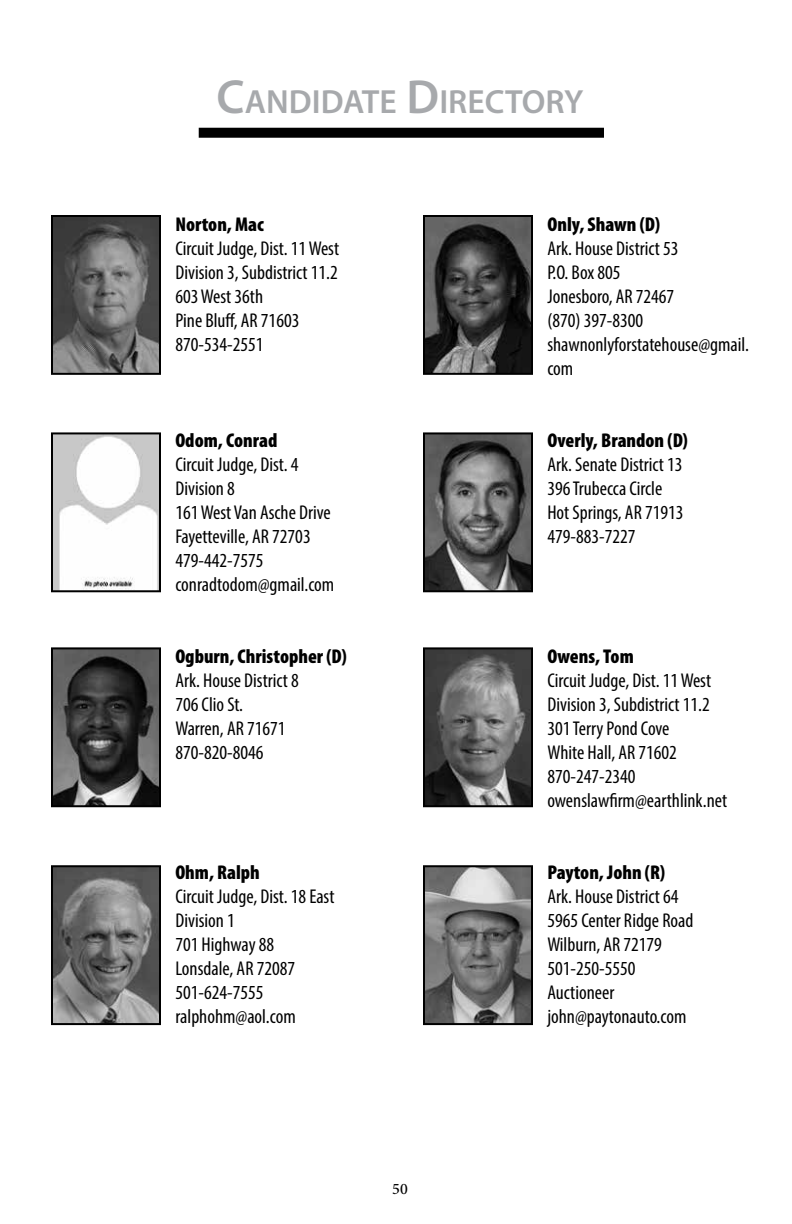
<style>
.page{position:relative;width:792px;height:1224px;background:#fff}
.page>*{position:absolute;margin:0;border:0;box-sizing:border-box;transform-origin:0 0}
.t1{font:600 33.6px "Myriad Pro";color:#a7a9ac}
.t2{font:condensed 20px/24px "Myriad Pro";color:#000}
.t3{font:900 condensed 20px "Myriad Pro";color:#000}
.t4{font:500 16px "Minion Pro";color:#000}
.s1{font-size:48px}
</style>
<div class="page">
<div style="left:199px;top:128px;width:405px;height:10px;background:#000"></div>
<img style="left:54px;top:218px;width:104px;height:154px">
<div style="left:51px;top:215px;width:110px;height:160px;border:2px solid #000"></div>
<img style="left:54px;top:650px;width:104px;height:154px">
<div style="left:51px;top:647px;width:110px;height:160px;border:2px solid #000"></div>
<img style="left:54px;top:435px;width:104px;height:154px">
<div style="left:51px;top:432px;width:110px;height:160px;border:2px solid #000"></div>
<img style="left:54px;top:868px;width:104px;height:154px">
<div style="left:51px;top:865px;width:110px;height:160px;border:2px solid #000"></div>
<img style="left:426px;top:218px;width:104px;height:154px">
<div style="left:423px;top:215px;width:110px;height:160px;border:2px solid #000"></div>
<img style="left:426px;top:435px;width:104px;height:154px">
<div style="left:423px;top:432px;width:110px;height:160px;border:2px solid #000"></div>
<img style="left:426px;top:650px;width:104px;height:154px">
<div style="left:423px;top:647px;width:110px;height:160px;border:2px solid #000"></div>
<img style="left:426px;top:868px;width:104px;height:154px">
<div style="left:423px;top:865px;width:110px;height:160px;border:2px solid #000"></div>
<h1 class="t1" style="left:217px;top:80px;width:368px"><span class="s1">C</span>ANDIDATE <span class="s1">D</span>IRECTORY</h1>
<p class="t3" style="left:175px;top:213px;width:90px">Norton, Mac</p>
<p class="t2" style="left:175px;top:236px;width:165px">Circuit Judge, Dist. 11 West<br>Division 3, Subdistrict 11.2<br>603 West 36th<br>Pine Bluff, AR 71603<br>870-534-2551</p>
<p class="t3" style="left:175px;top:429px;width:103px">Odom, Conrad</p>
<p class="t2" style="left:175px;top:452px;width:160px">Circuit Judge, Dist. 4<br>Division 8<br>161 West Van Asche Drive<br>Fayetteville, AR 72703<br>479-442-7575 conradtodom@gmail.com</p>
<p class="t3" style="left:175px;top:645px;width:173px">Ogburn, Christopher (D)</p>
<p class="t2" style="left:175px;top:668px;width:125px">Ark. House District 8<br>706 Clio St.<br>Warren, AR 71671<br>870-820-8046</p>
<p class="t3" style="left:175px;top:861px;width:86px">Ohm, Ralph</p>
<p class="t2" style="left:175px;top:884px;width:161px">Circuit Judge, Dist. 18 East<br>Division 1<br>701 Highway 88<br>Lonsdale, AR 72087<br>501-624-7555 ralphohm@aol.com</p>
<p class="t4" style="left:392px;top:1178px;width:17px">50</p>
<p class="t3" style="left:547px;top:213px;width:114px">Only, Shawn (D)</p>
<p class="t2" style="left:547px;top:236px;width:203px">Ark. House District 53<br>P.O. Box 805<br>Jonesboro, AR 72467<br>(870) 397-8300 shawnonlyforstatehouse@gmail. com</p>
<p class="t3" style="left:547px;top:429px;width:142px">Overly, Brandon (D)</p>
<p class="t2" style="left:547px;top:452px;width:138px">Ark. Senate District 13<br>396 Trubecca Circle<br>Hot Springs, AR 71913<br>479-883-7227</p>
<p class="t3" style="left:547px;top:645px;width:88px">Owens, Tom</p>
<p class="t2" style="left:547px;top:668px;width:181px">Circuit Judge, Dist. 11 West<br>Division 3, Subdistrict 11.2<br>301 Terry Pond Cove<br>White Hall, AR 71602<br>870-247-2340 owenslawfirm@earthlink.net</p>
<p class="t3" style="left:547px;top:861px;width:119px">Payton, John (R)</p>
<p class="t2" style="left:547px;top:884px;width:148px">Ark. House District 64<br>5965 Center Ridge Road<br>Wilburn, AR 72179<br>501-250-5550<br>Auctioneer john@paytonauto.com</p>
</div>
